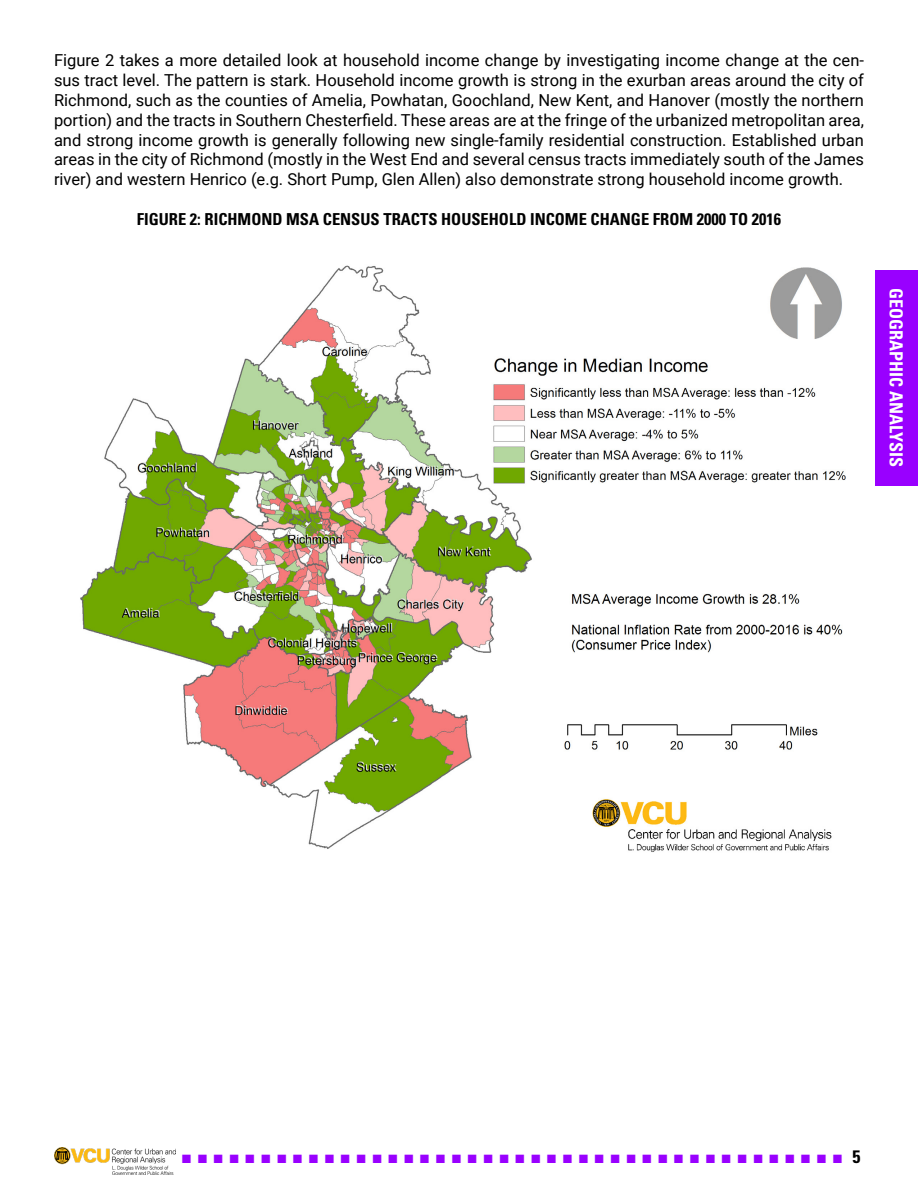
<style>
.page{position:relative;width:918px;height:1188px;background:#fff}
.page>*{position:absolute;margin:0;border:0;box-sizing:border-box;transform-origin:0 0}
.t1{font:18px "Arial";color:#90f}
.t2{font:700 condensed 18px "Univers LT Std";color:#fff}
.Basic_Body_Paragraph{font:16.5px/19.8px "Roboto";color:#000;text-align:justify}
.Basic_Body_Paragraph-2{font:700 condensed 16.5px "Univers LT Std";color:#000}
.s1{font-family:"Univers LT Std";font-weight:700;font-stretch:condensed;color:#000}
</style>
<div class="page">
<div style="left:875px;top:270px;width:43px;height:216px;background:#90f"></div>
<img style="left:54px;top:1148px;width:122px;height:27px">
<img style="left:80px;top:265px;width:766px;height:587px">
<p class="Basic_Body_Paragraph" style="left:54px;top:50px;width:812px">Figure 2 takes a more detailed look at household income change by investigating income change at the cen&shy;sus tract level. The pattern is stark. Household income growth is strong in the exurban areas around the city of Richmond, such as the counties of Amelia, Powhatan, Goochland, New Kent, and Hanover (mostly the northern portion) and the tracts in Southern Chesterfield. These areas are at the fringe of the urbanized metropolitan area, and strong income growth is generally following new single-family residential construction. Established urban areas in the city of Richmond (mostly in the West End and several census tracts immediately south of the James river) and western Henrico (e.g. Short Pump, Glen Allen) also demonstrate strong household income growth.</p>
<p class="Basic_Body_Paragraph-2" style="left:137px;top:209px;width:646px">FIGURE 2: RICHMOND MSA CENSUS TRACTS HOUSEHOLD INCOME CHANGE FROM 2000 TO 2016</p>
<p class="t2" style="left:907px;top:288px;width:180px;rotate:90deg">GEOGRAPHIC ANALYSIS</p>
<p class="t1" style="left:181px;top:1145px;width:681px">■ ■ ■ ■ ■ ■ ■ ■ ■ ■ ■ ■ ■ ■ ■ ■ ■ ■ ■ ■ ■ ■ ■ ■ ■ ■ ■ ■ ■ ■ ■ ■ ■ ■ ■ ■ ■ ■ ■ ■ ■ ■ <span class="s1">5</span></p>
</div>
